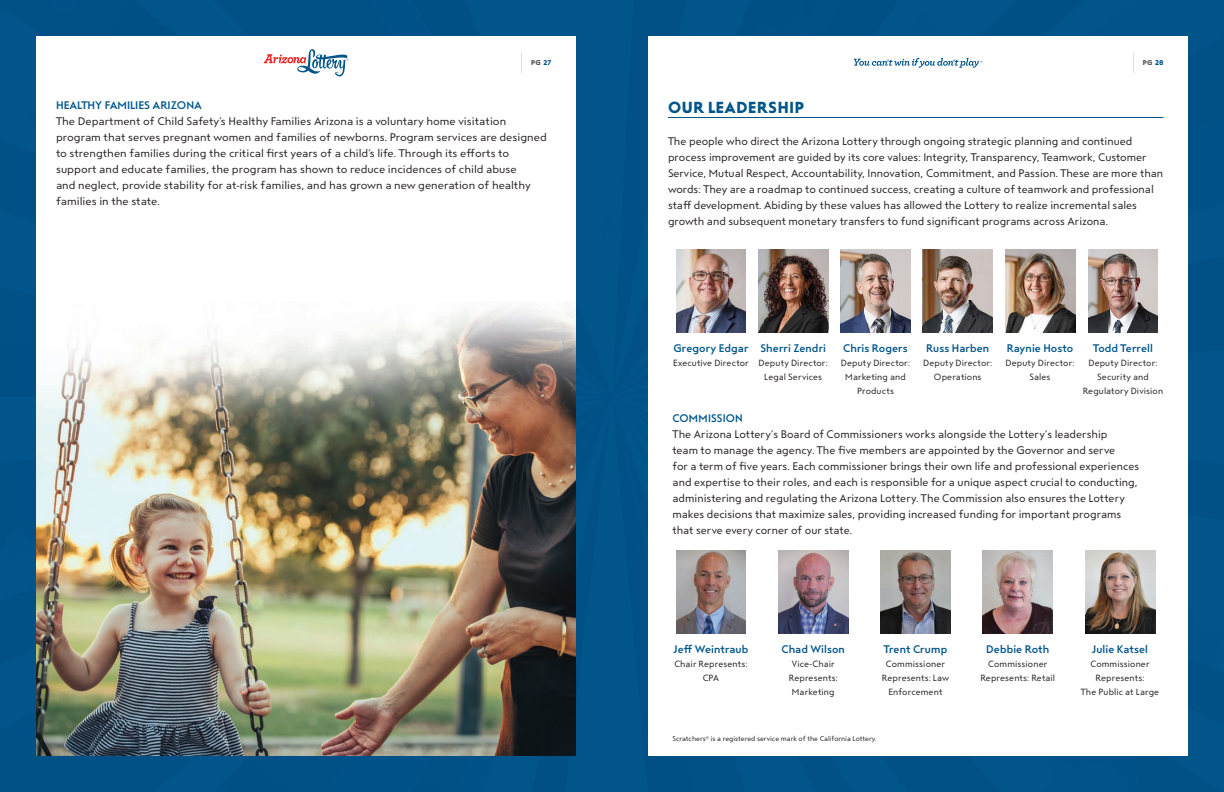
<style>
.page{position:relative;width:1224px;height:792px;background:#015388}
.page>*{position:absolute;margin:0;border:0;box-sizing:border-box;transform-origin:0 0}
.Underline_Headline{font:16px "Steagal Bo";letter-spacing:.04em;color:#01558a}
.t1{font:11px/16px "Steagal Re";color:#231f20}
.t2{font:11px "Steagal Me";letter-spacing:.005em;color:#01558a}
.t3{font:9px/14px "Steagal Re";letter-spacing:.01em;color:#231f20;text-align:center}
.t4{font:7px "Steagal Re";color:#231f20}
.t5{font:7px "Steagal Bo";color:#555353}
.s1{color:#01558a}
</style>
<div class="page">
<div style="left:36px;top:36px;width:540px;height:720px;background:#fff"></div>
<div style="left:648px;top:36px;width:540px;height:720px;background:#fff"></div>
<svg style="left:854px;top:58px;width:128px;height:10px"></svg>
<img style="left:36px;top:307px;width:540px;height:449px">
<hr style="left:668px;top:117px;width:496px;height:1px;background:#01558a">
<img style="left:676px;top:551px;width:70px;height:82px">
<img style="left:1005px;top:250px;width:70px;height:82px">
<img style="left:1088px;top:250px;width:70px;height:82px">
<img style="left:1085px;top:551px;width:70px;height:82px">
<img style="left:758px;top:250px;width:70px;height:82px">
<img style="left:778px;top:551px;width:70px;height:82px">
<img style="left:841px;top:250px;width:69px;height:82px">
<img style="left:881px;top:551px;width:69px;height:82px">
<img style="left:923px;top:250px;width:70px;height:82px">
<img style="left:983px;top:551px;width:70px;height:82px">
<img style="left:676px;top:250px;width:70px;height:82px">
<svg style="left:264px;top:49px;width:84px;height:27px"></svg>
<p class="t5" style="left:531px;top:59px;width:22px">PG <span class="s1">27</span></p>
<p class="t2" style="left:56px;top:99px;width:148px">HEALTHY FAMILIES ARIZONA</p>
<p class="t1" style="left:56px;top:113px;width:492px">The Department of Child Safety’s Healthy Families Arizona is a voluntary home visitation program that serves pregnant women and families of newborns. Program services are designed to strengthen families during the critical first years of a child’s life. Through its efforts to support and educate families, the program has shown to reduce incidences of child abuse<br>and neglect, provide stability for at-risk families, and has grown a new generation of healthy families in the state.</p>
<p class="t5" style="left:1143px;top:59px;width:22px">PG <span class="s1">28</span></p>
<p class="Underline_Headline" style="left:668px;top:98px;width:138px">OUR LEADERSHIP</p>
<p class="t1" style="left:668px;top:133px;width:497px">The people who direct the Arizona Lottery through ongoing strategic planning and continued process improvement are guided by its core values: Integrity, Transparency, Teamwork, Customer Service, Mutual Respect, Accountability, Innovation, Commitment, and Passion. These are more than words: They are a roadmap to continued success, creating a culture of teamwork and professional staff development. Abiding by these values has allowed the Lottery to realize incremental sales growth and subsequent monetary transfers to fund significant programs across Arizona.</p>
<p class="t2" style="left:673px;top:342px;width:77px">Gregory Edgar</p>
<p class="t3" style="left:673px;top:356px;width:77px">Executive Director</p>
<p class="t2" style="left:760px;top:342px;width:67px">Sherri Zendri</p>
<p class="t3" style="left:759px;top:356px;width:71px">Deputy Director:</p>
<p class="t3" style="left:764px;top:370px;width:60px">Legal Services</p>
<p class="t2" style="left:843px;top:342px;width:66px">Chris Rogers</p>
<p class="t3" style="left:841px;top:356px;width:71px">Deputy Director:<br>Marketing and<br>Products</p>
<p class="t2" style="left:926px;top:342px;width:65px">Russ Harben</p>
<p class="t3" style="left:923px;top:356px;width:71px">Deputy Director:<br>Operations</p>
<p class="t2" style="left:1007px;top:342px;width:68px">Raynie Hosto</p>
<p class="t3" style="left:1005px;top:356px;width:71px">Deputy Director:</p>
<p class="t3" style="left:1030px;top:370px;width:23px">Sales</p>
<p class="t2" style="left:1093px;top:342px;width:61px">Todd Terrell</p>
<p class="t3" style="left:1083px;top:356px;width:82px">Deputy Director:<br>Security and<br>Regulatory Division</p>
<p class="t2" style="left:673px;top:413px;width:72px">COMMISSION</p>
<p class="t1" style="left:673px;top:427px;width:437px">The Arizona Lottery’s Board of Commissioners works alongside the Lottery’s leadership</p>
<p class="t1" style="left:673px;top:443px;width:444px">team to manage the agency. The five members are appointed by the Governor and serve</p>
<p class="t1" style="left:673px;top:459px;width:468px">for a term of five years. Each commissioner brings their own life and professional experiences and expertise to their roles, and each is responsible for a unique aspect crucial to conducting, administering and regulating the Arizona Lottery. The Commission also ensures the Lottery</p>
<p class="t1" style="left:673px;top:507px;width:450px">makes decisions that maximize sales, providing increased funding for important programs</p>
<p class="t1" style="left:673px;top:523px;width:181px">that serve every corner of our state.</p>
<p class="t2" style="left:673px;top:643px;width:77px">Jeff Weintraub</p>
<p class="t3" style="left:674px;top:657px;width:75px">Chair Represents:<br>CPA</p>
<p class="t2" style="left:781px;top:643px;width:65px">Chad Wilson</p>
<p class="t3" style="left:792px;top:657px;width:45px">Vice-Chair</p>
<p class="t3" style="left:789px;top:671px;width:50px">Represents:<br>Marketing</p>
<p class="t2" style="left:884px;top:643px;width:65px">Trent Crump</p>
<p class="t3" style="left:886px;top:657px;width:61px">Commissioner</p>
<p class="t3" style="left:882px;top:671px;width:69px">Represents: Law<br>Enforcement</p>
<p class="t4" style="left:673px;top:735px;width:205px">Scratchers<sup>®</sup> is a registered service mark of the California Lottery.</p>
<p class="t2" style="left:986px;top:643px;width:65px">Debbie Roth</p>
<p class="t3" style="left:988px;top:657px;width:61px">Commissioner</p>
<p class="t3" style="left:980px;top:671px;width:76px">Represents: Retail</p>
<p class="t2" style="left:1092px;top:643px;width:57px">Julie Katsel</p>
<p class="t3" style="left:1081px;top:657px;width:80px">Commissioner<br>Represents:<br>The Public at Large</p>
</div>
